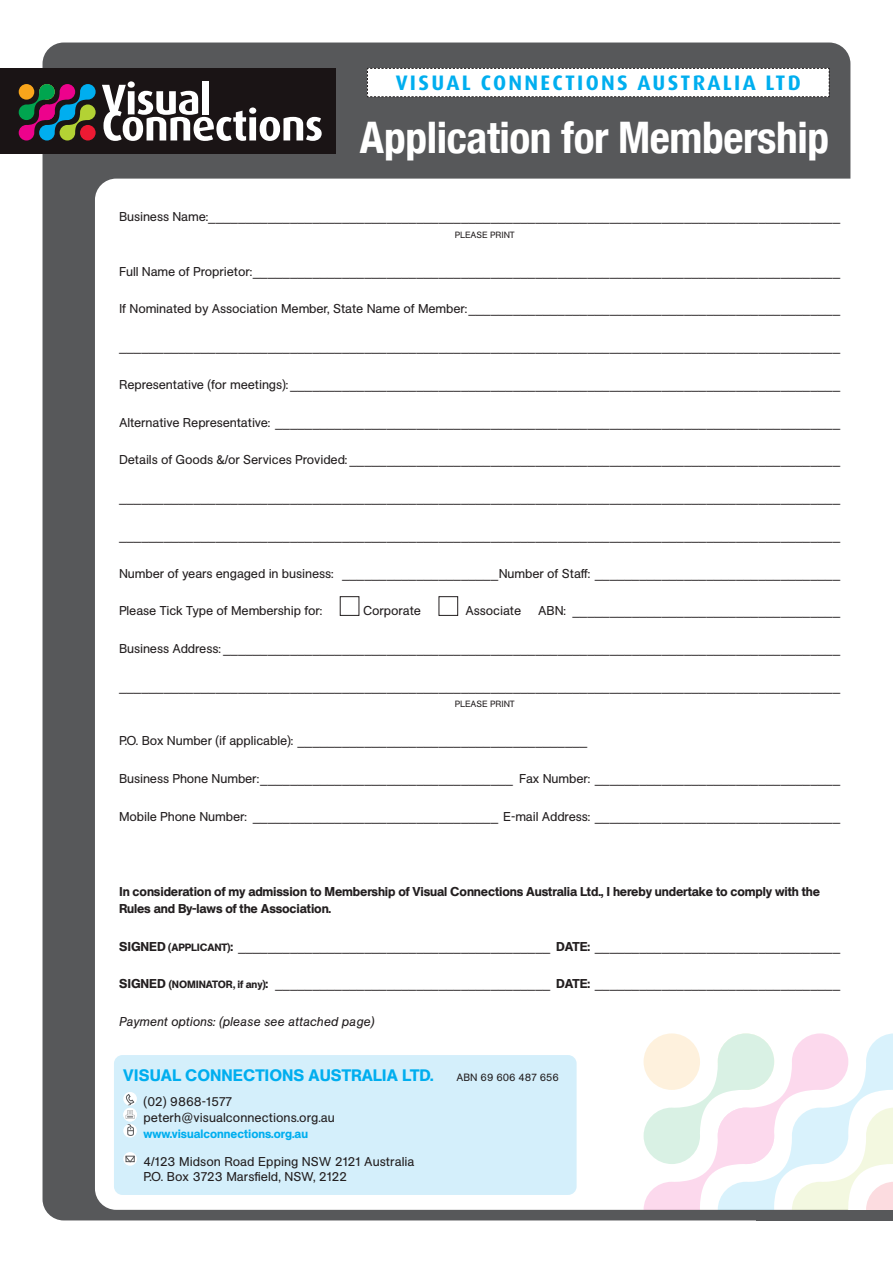
<style>
.page{position:relative;width:893px;height:1263px;background:#fff}
.page>*{position:absolute;margin:0;border:0;box-sizing:border-box;transform-origin:0 0}
.t1{font:700 condensed 43.5px "Helvetica Neue";letter-spacing:-.01em;color:#fff}
.t2{font:700 21px "Dax OT";letter-spacing:.11em;color:#00aeef}
.t3{font:500 16.5px "Unlimited Sans";color:#00aeef}
.t4{font:12.75px/15.3px "Unlimited Sans";letter-spacing:-.01em;color:#231f20}
.t5{font:500 12.75px/16.5px "Unlimited Sans";letter-spacing:-.01em;color:#231f20}
.t6{font:italic 12.75px "Unlimited Sans";letter-spacing:-.01em;color:#231f20}
._04_Contact_Details{font:500 12px "Unlimited Sans";color:#00aeef}
.t7{font:10.5px "Unlimited Sans";color:#231f20}
.t8{font:9px "Unlimited Sans";letter-spacing:-.01em;color:#231f20}
.s1{font-weight:500}
.s2{font-weight:500;font-size:10.5px}
</style>
<div class="page">
<div style="left:43px;top:43px;width:807px;height:1177px;background:#57585a;border-radius:21px"></div>
<div style="left:756px;top:1210px;width:137px;height:10px;background:#57585a"></div>
<div style="left:95px;top:179px;width:788px;height:1031px;background:#fff;border-radius:21px"></div>
<div style="left:114px;top:1055px;width:463px;height:140px;background:#d4effb;border-radius:9px"></div>
<div style="left:123px;top:1092px;width:14px;height:13px;background:#fff;border-radius:50%"></div>
<svg style="left:123px;top:1124px;width:14px;height:13px"></svg>
<div style="left:123px;top:1152px;width:14px;height:14px;background:#fff;border-radius:50%"></div>
<svg style="left:124px;top:1155px;width:11px;height:8px"></svg>
<div style="left:123px;top:1108px;width:14px;height:13px;background:#fff;border-radius:50%"></div>
<svg style="left:125px;top:1094px;width:11px;height:42px"></svg>
<div style="left:0;top:68px;width:336px;height:85px;background:#1a1415"></div>
<svg style="left:19px;top:84px;width:77px;height:57px"></svg>
<div style="left:80px;top:125px;width:16px;height:16px;background:#ed1a33;border-radius:50%"></div>
<div style="left:19px;top:84px;width:15px;height:16px;background:#f9a51b;border-radius:50%"></div>
<svg style="left:102px;top:81px;width:220px;height:60px"></svg>
<div style="left:367px;top:68px;width:463px;height:29px;background:#fff"></div>
<svg style="left:644px;top:1033px;width:249px;height:177px"></svg>
<div style="left:644px;top:1033px;width:56px;height:57px;background:#fef1dd;border-radius:50%"></div>
<p class="t2" style="left:396px;top:69px;width:407px">VISUAL CONNECTIONS AUSTRALIA LTD</p>
<p class="t1" style="left:360px;top:111px;width:471px">Application for Membership</p>
<p class="t4" style="left:119px;top:209px;width:723px">Business Name:_____________________________________________________________________________________</p>
<p class="t8" style="left:455px;top:228px;width:62px">PLEASE PRINT</p>
<p class="t4" style="left:119px;top:263px;width:723px">Full Name of Proprietor:_______________________________________________________________________________</p>
<p class="t4" style="left:119px;top:301px;width:723px">If Nominated by Association Member, State Name of Member:__________________________________________________</p>
<p class="t4" style="left:119px;top:338px;width:723px">_________________________________________________________________________________________________</p>
<p class="t4" style="left:119px;top:376px;width:723px">Representative (for meetings):__________________________________________________________________________</p>
<p class="t4" style="left:119px;top:414px;width:723px">Alternative Representative: ____________________________________________________________________________</p>
<p class="t4" style="left:119px;top:452px;width:723px">Details of Goods &amp;/or Services Provided: __________________________________________________________________</p>
<p class="t4" style="left:119px;top:489px;width:723px">_________________________________________________________________________________________________</p>
<p class="t4" style="left:119px;top:527px;width:723px">_________________________________________________________________________________________________</p>
<p class="t4" style="left:119px;top:565px;width:723px">Number of years engaged in business: _____________________Number of Staff: _________________________________</p>
<p class="t4" style="left:119px;top:603px;width:404px">Please Tick Type of Membership for: ■ Corporate ■ Associate</p>
<p class="t4" style="left:538px;top:603px;width:303px">ABN: ____________________________________</p>
<p class="t4" style="left:119px;top:640px;width:723px">Business Address: ___________________________________________________________________________________</p>
<p class="t4" style="left:119px;top:678px;width:723px">_________________________________________________________________________________________________</p>
<p class="t8" style="left:455px;top:698px;width:62px">PLEASE PRINT</p>
<p class="t4" style="left:119px;top:733px;width:470px">P.O. Box Number (if applicable): _______________________________________</p>
<p class="t4" style="left:119px;top:770px;width:723px">Business Phone Number:__________________________________ Fax Number: _________________________________</p>
<p class="t4" style="left:119px;top:808px;width:723px">Mobile Phone Number: _________________________________ E-mail Address: _________________________________</p>
<p class="t5" style="left:119px;top:883px;width:702px">In consideration of my admission to Membership of Visual Connections Australia Ltd., I hereby undertake to comply with the<br>Rules and By-laws of the Association.</p>
<p class="t4" style="left:119px;top:938px;width:723px"><span class="s1">SIGNED</span> <span class="s2">(APPLICANT)</span><span class="s1">:</span> __________________________________________ <span class="s1">DATE:</span> _________________________________</p>
<p class="t4" style="left:119px;top:976px;width:723px"><span class="s1">SIGNED</span> <span class="s2">(NOMINATOR, if any)</span><span class="s1">:</span> _____________________________________ <span class="s1">DATE:</span> _________________________________</p>
<p class="t6" style="left:119px;top:1012px;width:257px">Payment options: (please see attached page)</p>
<p class="t3" style="left:123px;top:1062px;width:312px">VISUAL CONNECTIONS AUSTRALIA LTD.</p>
<p class="t7" style="left:456px;top:1069px;width:104px">ABN 69 606 487 656</p>
<p class="t4" style="left:144px;top:1093px;width:90px">(02) 9868-1577</p>
<p class="t4" style="left:144px;top:1109px;width:193px">peterh@visualconnections.org.au</p>
<p class="_04_Contact_Details" style="left:144px;top:1124px;width:166px">www.visualconnections.org.au</p>
<p class="t4" style="left:144px;top:1153px;width:272px">4/123 Midson Road Epping NSW 2121 Australia<br>P.O. Box 3723 Marsfield, NSW, 2122</p>
</div>
